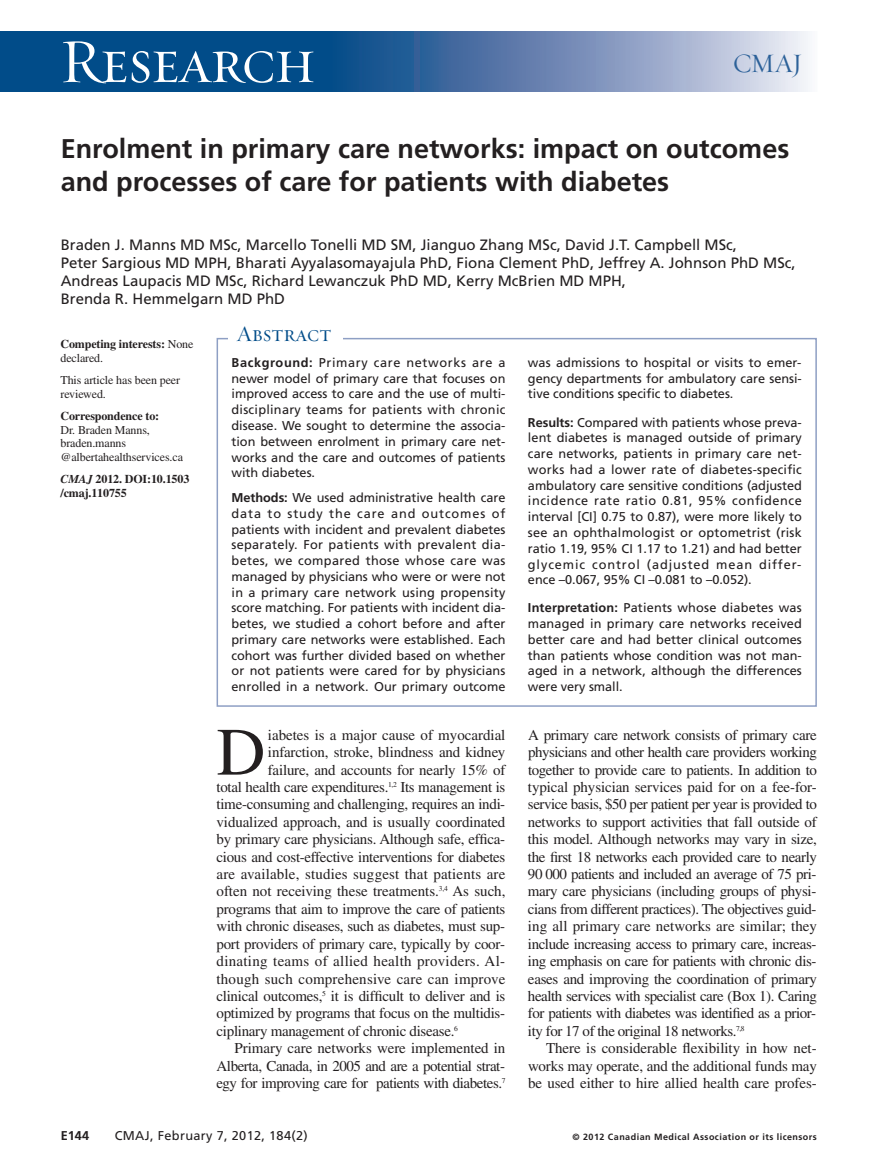
<style>
.page{position:relative;width:878px;height:1175px;background:#fff}
.page>*{position:absolute;margin:0;border:0;box-sizing:border-box;transform-origin:0 0}
.t1{font:67.5px "Times LT Std";color:#231f20}
.t2{font:63px "Requiem Display HTF Small Caps";letter-spacing:-.03em;color:#fff}
.t3{font:700 27px/33px "Frutiger LT Std";color:#231f20}
.t4{font:27px "Requiem Display HTF Roman";color:#2c6199}
.t5{font:22.5px "Requiem Display HTF Small Caps";color:#014c89}
.t6{font:15px/17.4px "Times LT Std";letter-spacing:-.02em;color:#231f20;text-align:justify}
.t7{font:15px/18px "Frutiger LT Std";color:#231f20}
.t8{font:15px "Times LT Std";letter-spacing:.01em;color:#231f20}
.t9{font:15px "Times LT Std";letter-spacing:.02em;color:#231f20}
.t10{font:15px "Times LT Std";letter-spacing:.015em;color:#231f20}
.t11{font:12.75px/15.8px "Frutiger LT Std";color:#231f20;text-align:justify}
.t12{font:12.75px "Frutiger LT Std";letter-spacing:.025em;color:#231f20}
.t13{font:700 12.75px "Frutiger LT Std";color:#231f20}
.t14{font:12px/13.5px "Times LT Std";letter-spacing:-.01em;color:#231f20}
.t15{font:700 12px/13.5px "Times LT Std";letter-spacing:-.01em;color:#231f20}
.t16{font:700 9px "Frutiger LT Std";letter-spacing:.05em;color:#231f20}
.s1{font-weight:400}
.s2{font-style:italic}
.s3{font-weight:700}
</style>
<div class="page">
<div style="left:0;top:32px;width:350px;height:60px;background:#014c89"></div>
<svg style="left:347px;top:32px;width:461px;height:60px;background:#7994bb"></svg>
<div style="left:216px;top:338px;width:600px;height:369px;border:2px solid #8e9fc4"></div>
<div style="left:228px;top:323px;width:115px;height:29px;background:#fff"></div>
<h2 class="t2" style="left:59px;top:23px;width:258px">Research</h2>
<h3 class="t4" style="left:733px;top:47px;width:71px">CMAJ</h3>
<h3 class="t3" style="left:61px;top:134px;width:730px">Enrolment in primary care networks: impact on outcomes and processes of care for patients with diabetes</h3>
<p class="t7" style="left:61px;top:237px;width:736px">Braden J. Manns MD MSc, Marcello Tonelli MD SM, Jianguo Zhang MSc, David J.T. Campbell MSc,<br>Peter Sargious MD MPH, Bharati Ayyalasomayajula PhD, Fiona Clement PhD, Jeffrey A. Johnson PhD MSc, Andreas Laupacis MD MSc, Richard Lewanczuk PhD MD, Kerry McBrien MD MPH,<br>Brenda R. Hemmelgarn MD PhD</p>
<p class="t15" style="left:60px;top:339px;width:134px">Competing interests: <span class="s1">None declared.</span></p>
<p class="t14" style="left:60px;top:375px;width:121px">This article has been peer reviewed.</p>
<p class="t15" style="left:60px;top:411px;width:100px">Correspondence to:</p>
<p class="t14" style="left:60px;top:424px;width:124px">Dr. Braden Manns, braden.manns @albertahealthservices.ca</p>
<p class="t15" style="left:60px;top:474px;width:130px"><span class="s2">CMAJ</span> 2012. DOI:10.1503 /cmaj.110755</p>
<h3 class="t5" style="left:237px;top:320px;width:96px">Abstract</h3>
<p class="t11" style="left:528px;top:355px;width:275px">was admissions to hospital or visits to emer&shy;gency departments for ambulatory care sensi&shy;tive conditions specific to diabetes.</p>
<p class="t11" style="left:528px;top:415px;width:275px"><span class="s3">Results:</span> Compared with patients whose preva&shy;lent diabetes is managed outside of primary care networks, patients in primary care net&shy;works had a lower rate of diabetes-specific ambulatory care sensitive conditions (adjusted incidence rate ratio 0.81, 95% confidence interval [CI] 0.75 to 0.87), were more likely to see an ophthalmologist or optometrist (risk ratio 1.19, 95% CI 1.17 to 1.21) and had better glycemic control (adjusted mean differ&shy;ence –0.067, 95% CI –0.081 to –0.052).</p>
<p class="t11" style="left:528px;top:601px;width:275px"><span class="s3">Interpretation:</span> Patients whose diabetes was managed in primary care networks received better care and had better clinical outcomes than patients whose condition was not man&shy;aged in a network, although the differences were very small.</p>
<p class="t11" style="left:231px;top:355px;width:275px"><span class="s3">Background:</span> Primary care networks are a newer model of primary care that focuses on improved access to care and the use of multi&shy;disciplinary teams for patients with chronic disease. We sought to determine the associa&shy;tion between enrolment in primary care net&shy;works and the care and outcomes of patients with diabetes.</p>
<p class="t11" style="left:231px;top:490px;width:275px"><span class="s3">Methods:</span> We used administrative health care data to study the care and outcomes of patients with incident and prevalent diabetes separately. For patients with prevalent dia&shy;betes, we compared those whose care was managed by physicians who were or were not in a primary care network using propensity score matching. For patients with incident dia&shy;betes, we studied a cohort before and after primary care networks were established. Each cohort was further divided based on whether or not patients were cared for by physicians enrolled in a network. Our primary outcome</p>
<h1 class="t1" style="left:216px;top:728px;width:50px">D</h1>
<p class="t6" style="left:268px;top:727px;width:239px">iabetes is a major cause of myocardial</p>
<p class="t6" style="left:268px;top:745px;width:239px">infarction, stroke, blindness and kidney</p>
<p class="t6" style="left:268px;top:762px;width:239px">failure, and accounts for nearly 15% of</p>
<p class="t6" style="left:216px;top:780px;width:290px">total health care expenditures.<sup>1,2</sup> Its management is</p>
<p class="t6" style="left:216px;top:797px;width:290px">time-consuming and challenging, requires an indi-</p>
<p class="t6" style="left:216px;top:814px;width:290px">vidualized approach, and is usually coordinated</p>
<p class="t6" style="left:216px;top:832px;width:290px">by primary care physicians. Although safe, effica-</p>
<p class="t6" style="left:216px;top:849px;width:290px">cious and cost-effective interventions for diabetes</p>
<p class="t8" style="left:216px;top:868px;width:290px">are available, studies suggest that patients are</p>
<p class="t6" style="left:216px;top:884px;width:290px">often not receiving these treatments.<sup>3,4</sup> As such,</p>
<p class="t6" style="left:216px;top:901px;width:290px">programs that aim to improve the care of patients</p>
<p class="t6" style="left:216px;top:919px;width:290px">with chronic diseases, such as diabetes, must sup-</p>
<p class="t6" style="left:216px;top:936px;width:290px">port providers of primary care, typically by coor-</p>
<p class="t9" style="left:216px;top:955px;width:290px">dinating teams of allied health providers. Al-</p>
<p class="t10" style="left:216px;top:973px;width:290px">though such comprehensive care can improve</p>
<p class="t6" style="left:216px;top:988px;width:290px">clinical outcomes,<sup>5</sup> it is difficult to deliver and is</p>
<p class="t6" style="left:216px;top:1006px;width:290px">optimized by programs that focus on the multidis-</p>
<p class="t6" style="left:216px;top:1023px;width:243px">ciplinary management of chronic disease.<sup>6</sup></p>
<p class="t6" style="left:234px;top:1041px;width:272px">Primary care networks were implemented in</p>
<p class="t6" style="left:216px;top:1058px;width:290px">Alberta, Canada, in 2005 and are a potential strat-</p>
<p class="t6" style="left:216px;top:1075px;width:290px">egy for improving care for patients with diabetes.<sup>7</sup></p>
<p class="t6" style="left:528px;top:727px;width:290px">A primary care network consists of primary care physicians and other health care providers working together to provide care to patients. In addition to typical physician services paid for on a fee-for&shy;service basis, $50 per patient per year is provided to networks to support activities that fall outside of this model. Although networks may vary in size, the first 18 networks each provided care to nearly 90 000 patients and included an average of 75 pri&shy;mary care physicians (including groups of physi&shy;cians from different practices). The objectives guid&shy;ing all primary care networks are similar; they include increasing access to primary care, increas&shy;ing emphasis on care for patients with chronic dis&shy;eases and improving the coordination of primary health services with specialist care (Box 1). Caring for patients with diabetes was identified as a prior&shy;ity for 17 of the original 18 networks.<sup>7,8</sup></p>
<p class="t6" style="left:528px;top:1041px;width:290px;text-indent:18px">There is considerable flexibility in how net&shy;works may operate, and the additional funds may be used either to hire allied health care profes-</p>
<p class="t13" style="left:61px;top:1130px;width:30px">E144</p>
<p class="t12" style="left:115px;top:1130px;width:194px">CMAJ, February 7, 2012, 184(2)</p>
<p class="t16" style="left:572px;top:1132px;width:246px">© 2012 Canadian Medical Association or its licensors</p>
</div>
